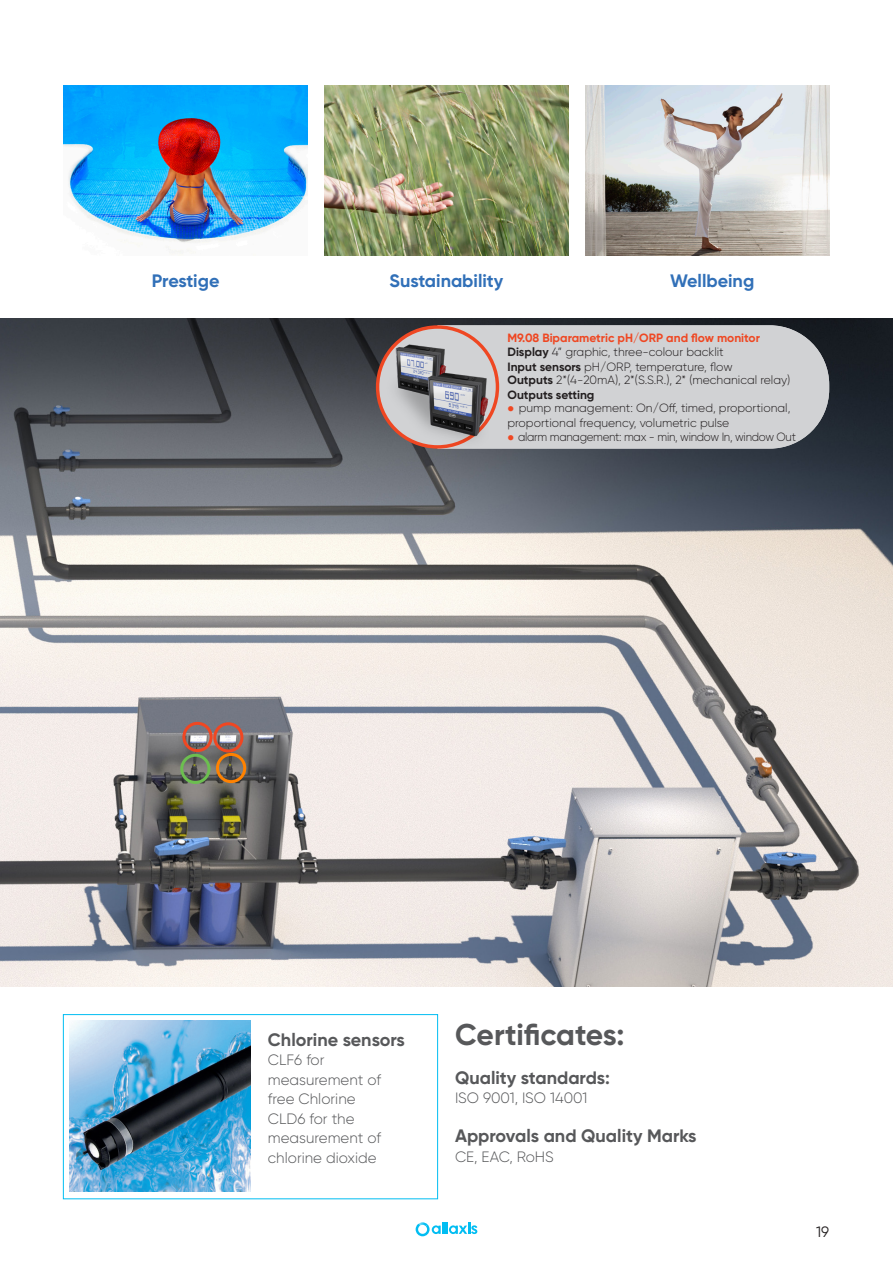
<style>
.page{position:relative;width:893px;height:1263px;background:#fff}
.page>*{position:absolute;margin:0;border:0;box-sizing:border-box;transform-origin:0 0}
.t1{font:700 30px "Gilroy";letter-spacing:-.005em;color:#57585a}
.segment_intro{font:700 18px "Gilroy";color:#57585a}
.t2{font:700 18px "Gilroy";color:#3170b8}
.segment_intro-2{font:300 15px/19.5px "Gilroy";color:#57585a}
.t3{font:15px "Gilroy";color:#231f20}
.t4{font:300 12px/14.4px "Gilroy";color:#231f20}
.t5{font:300 12px "Gilroy";letter-spacing:-.025em;color:#231f20;scale:.95 1}
.t6{font:700 12px "Gilroy";color:#ef4722}
.t7{font:700 12px "Gilroy";color:#231f20}
.s1{font-weight:700}
.s2{color:#ef4722}
</style>
<div class="page">
<div style="left:63px;top:1014px;width:375px;height:185px;border:1px solid #01bdf2"></div>
<svg style="left:416px;top:1222px;width:61px;height:14px"></svg>
<img style="left:64px;top:85px;width:244px;height:169px">
<img style="left:325px;top:85px;width:243px;height:170px">
<img style="left:585px;top:85px;width:244px;height:170px">
<img style="left:70px;top:1020px;width:180px;height:171px">
<img style="left:0;top:319px;width:893px;height:667px">
<div style="left:445px;top:325px;width:384px;height:124px;background:#d1d2d4"></div>
<svg style="left:378px;top:327px;width:119px;height:120px"></svg>
<div style="left:376px;top:325px;width:123px;height:124px;border:3px solid #ef4722;border-radius:50%"></div>
<div style="left:216px;top:753px;width:30px;height:30px;border:3px solid #ff8200;border-radius:50%"></div>
<div style="left:180px;top:754px;width:30px;height:30px;border:3px solid #6cbe50;border-radius:50%"></div>
<div style="left:182px;top:722px;width:31px;height:30px;border:3px solid #ef4722;border-radius:50%"></div>
<div style="left:213px;top:722px;width:30px;height:30px;border:3px solid #ef4722;border-radius:50%"></div>
<img style="left:383px;top:338px;width:105px;height:112px">
<p class="t2" style="left:152px;top:269px;width:69px">Prestige</p>
<p class="t2" style="left:390px;top:269px;width:115px">Sustainability</p>
<p class="t2" style="left:670px;top:269px;width:86px">Wellbeing</p>
<p class="t6" style="left:507px;top:330px;width:254px">M9.08 Biparametric pH/ORP and flow monitor</p>
<p class="t4" style="left:507px;top:345px;width:218px"><span class="s1">Display</span> 4” graphic, three-colour backlit</p>
<p class="t4" style="left:507px;top:359px;width:227px"><span class="s1">Input sensors</span> pH/ORP, temperature, flow</p>
<p class="t4" style="left:507px;top:373px;width:284px"><span class="s1">Outputs</span> 2*(4-20mA), 2*(S.S.R.), 2* (mechanical relay)</p>
<p class="t7" style="left:507px;top:387px;width:88px">Outputs setting</p>
<p class="t4" style="left:507px;top:401px;width:284px"><span class="s2">●</span> pump management: On/Off, timed, proportional, proportional frequency, volumetric pulse</p>
<p class="t5" style="left:507px;top:429px;width:305px"><span class="s2">●</span> alarm management: max - min, window In, window Out</p>
<p class="segment_intro" style="left:268px;top:1028px;width:139px">Chlorine sensors</p>
<p class="segment_intro-2" style="left:268px;top:1050px;width:115px">CLF6 for measurement of free Chlorine</p>
<p class="segment_intro-2" style="left:268px;top:1108px;width:115px">CLD6 for the measurement of chlorine dioxide</p>
<p class="t1" style="left:455px;top:1015px;width:171px">Certificates:</p>
<p class="segment_intro" style="left:455px;top:1066px;width:156px">Quality standards:</p>
<p class="segment_intro-2" style="left:455px;top:1088px;width:134px">ISO 9001, ISO 14001</p>
<p class="segment_intro" style="left:455px;top:1124px;width:243px">Approvals and Quality Marks</p>
<p class="segment_intro-2" style="left:455px;top:1146px;width:100px">CE, EAC, RoHS</p>
<p class="t3" style="left:816px;top:1223px;width:15px">19</p>
</div>
